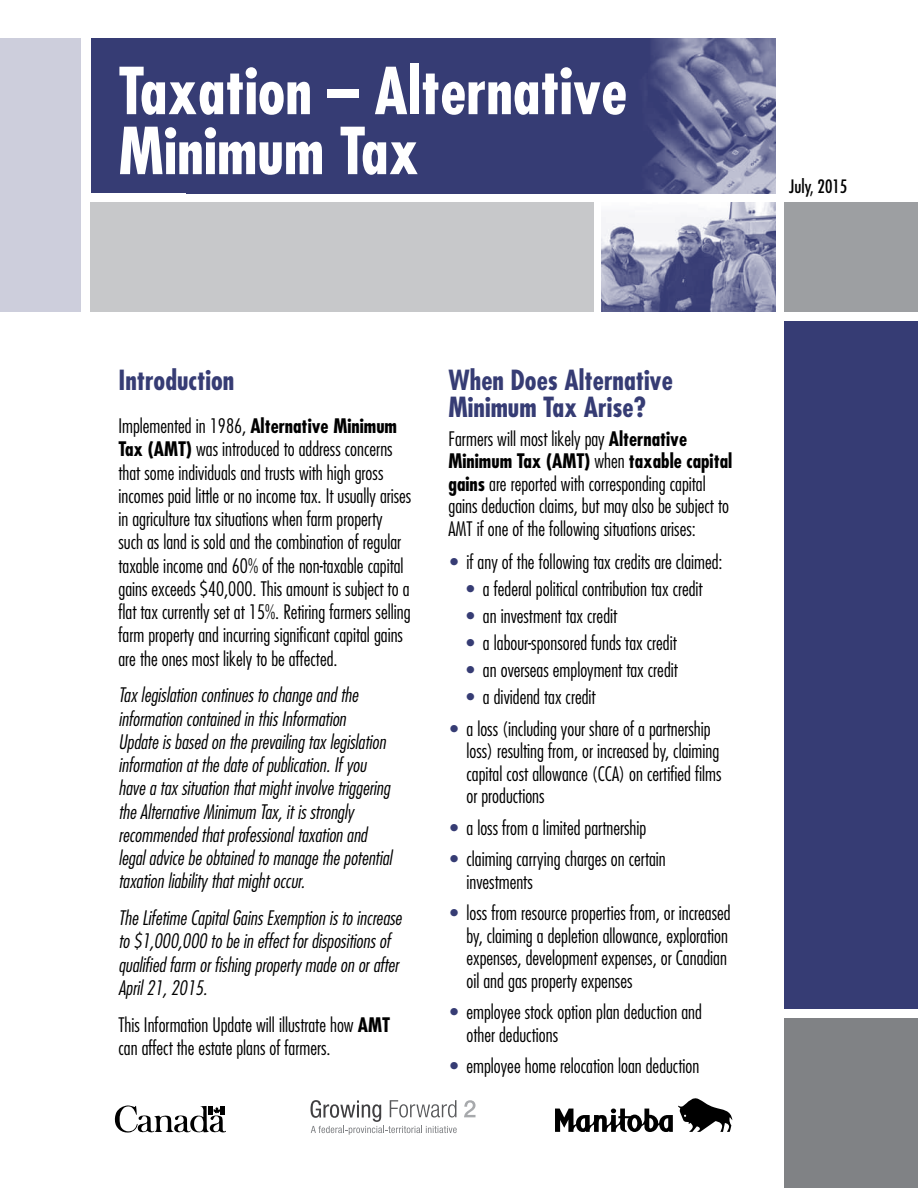
<style>
.page{position:relative;width:918px;height:1188px;background:#fff}
.page>*{position:absolute;margin:0;border:0;box-sizing:border-box;transform-origin:0 0}
.t1{font:700 condensed 63px/60px "Futura";color:#fff}
.t2{font:700 condensed 27px/27px "Futura";color:#363c74}
.t3{font:300 condensed 19.5px/22.5px "Futura";color:#000}
.t4{font:italic 300 condensed 19.5px/23.2px "Futura";color:#000}
.t5{font:condensed 18px "Futura";color:#000}
.s1{font-weight:700}
.s2{color:#363c74}
</style>
<div class="page">
<div style="left:91px;top:39px;width:684px;height:154px;background:#363c74"></div>
<img style="left:648px;top:39px;width:127px;height:154px">
<div style="left:0;top:39px;width:81px;height:273px;background:#cdcedc"></div>
<div style="left:90px;top:202px;width:504px;height:110px;background:#c7c8ca"></div>
<div style="left:784px;top:202px;width:134px;height:110px;background:#9d9fa2"></div>
<div style="left:784px;top:321px;width:134px;height:688px;background:#363c74"></div>
<div style="left:784px;top:1018px;width:134px;height:170px;background:#808285"></div>
<img style="left:602px;top:202px;width:173px;height:110px">
<svg style="left:555px;top:1098px;width:177px;height:34px"></svg>
<svg style="left:114px;top:1106px;width:112px;height:27px"></svg>
<svg style="left:464px;top:1100px;width:12px;height:17px"></svg>
<svg style="left:311px;top:1100px;width:146px;height:35px"></svg>
<h1 class="t1" style="left:118px;top:60px;width:510px">Taxation – Alternative<br>Minimum Tax</h1>
<p class="t5" style="left:789px;top:175px;width:60px">July, 2015</p>
<h2 class="t2" style="left:118px;top:367px;width:117px">Introduction</h2>
<p class="t3" style="left:118px;top:414px;width:294px;line-height:23.2px">Implemented in 1986, <span class="s1">Alternative Minimum Tax (AMT)</span> was introduced to address concerns that some individuals and trusts with high gross incomes paid little or no income tax. It usually arises in agriculture tax situations when farm property such as land is sold and the combination of regular taxable income and 60% of the non-taxable capital gains exceeds $40,000. This amount is subject to a flat tax currently set at 15%. Retiring farmers selling farm property and incurring significant capital gains are the ones most likely to be affected.</p>
<p class="t4" style="left:118px;top:683px;width:275px">Tax legislation continues to change and the information contained in this Information<br>Update is based on the prevailing tax legislation information at the date of publication. If you have a tax situation that might involve triggering the Alternative Minimum Tax, it is strongly recommended that professional taxation and legal advice be obtained to manage the potential taxation liability that might occur.</p>
<p class="t4" style="left:118px;top:906px;width:285px">The Lifetime Capital Gains Exemption is to increase to $1,000,000 to be in effect for dispositions of qualified farm or fishing property made on or after April 21, 2015.</p>
<p class="t3" style="left:118px;top:1012px;width:273px;line-height:23.2px">This Information Update will illustrate how <span class="s1">AMT </span>can affect the estate plans of farmers.</p>
<h2 class="t2" style="left:448px;top:367px;width:226px">When Does Alternative<br>Minimum Tax Arise?</h2>
<p class="t3" style="left:448px;top:427px;width:285px">Farmers will most likely pay <span class="s1">Alternative Minimum Tax (AMT)</span> when <span class="s1">taxable capital gains</span> are reported with corresponding capital gains deduction claims, but may also be subject to AMT if one of the following situations arises:</p>
<p class="t3" style="left:450px;top:550px;width:274px"><span class="s2">•</span> if any of the following tax credits are claimed:</p>
<p class="t3" style="left:466px;top:577px;width:238px"><span class="s2">•</span> a federal political contribution tax credit</p>
<p class="t3" style="left:466px;top:604px;width:152px"><span class="s2">•</span> an investment tax credit</p>
<p class="t3" style="left:466px;top:631px;width:212px"><span class="s2">•</span> a labour-sponsored funds tax credit</p>
<p class="t3" style="left:466px;top:658px;width:213px"><span class="s2">•</span> an overseas employment tax credit</p>
<p class="t3" style="left:466px;top:685px;width:131px"><span class="s2">•</span> a dividend tax credit</p>
<p class="t3" style="left:466px;top:717px;width:256px;text-indent:-16px"><span class="s2">•</span> a loss (including your share of a partnership loss) resulting from, or increased by, claiming capital cost allowance (CCA) on certified films or productions</p>
<p class="t3" style="left:450px;top:816px;width:198px"><span class="s2">•</span> a loss from a limited partnership</p>
<p class="t3" style="left:466px;top:847px;width:201px;text-indent:-16px"><span class="s2">•</span> claiming carrying charges on certain investments</p>
<p class="t3" style="left:466px;top:901px;width:266px;text-indent:-16px"><span class="s2">•</span> loss from resource properties from, or increased by, claiming a depletion allowance, exploration expenses, development expenses, or Canadian oil and gas property expenses</p>
<p class="t3" style="left:466px;top:1000px;width:237px;text-indent:-16px"><span class="s2">•</span> employee stock option plan deduction and other deductions</p>
<p class="t3" style="left:450px;top:1054px;width:251px"><span class="s2">•</span> employee home relocation loan deduction</p>
</div>
